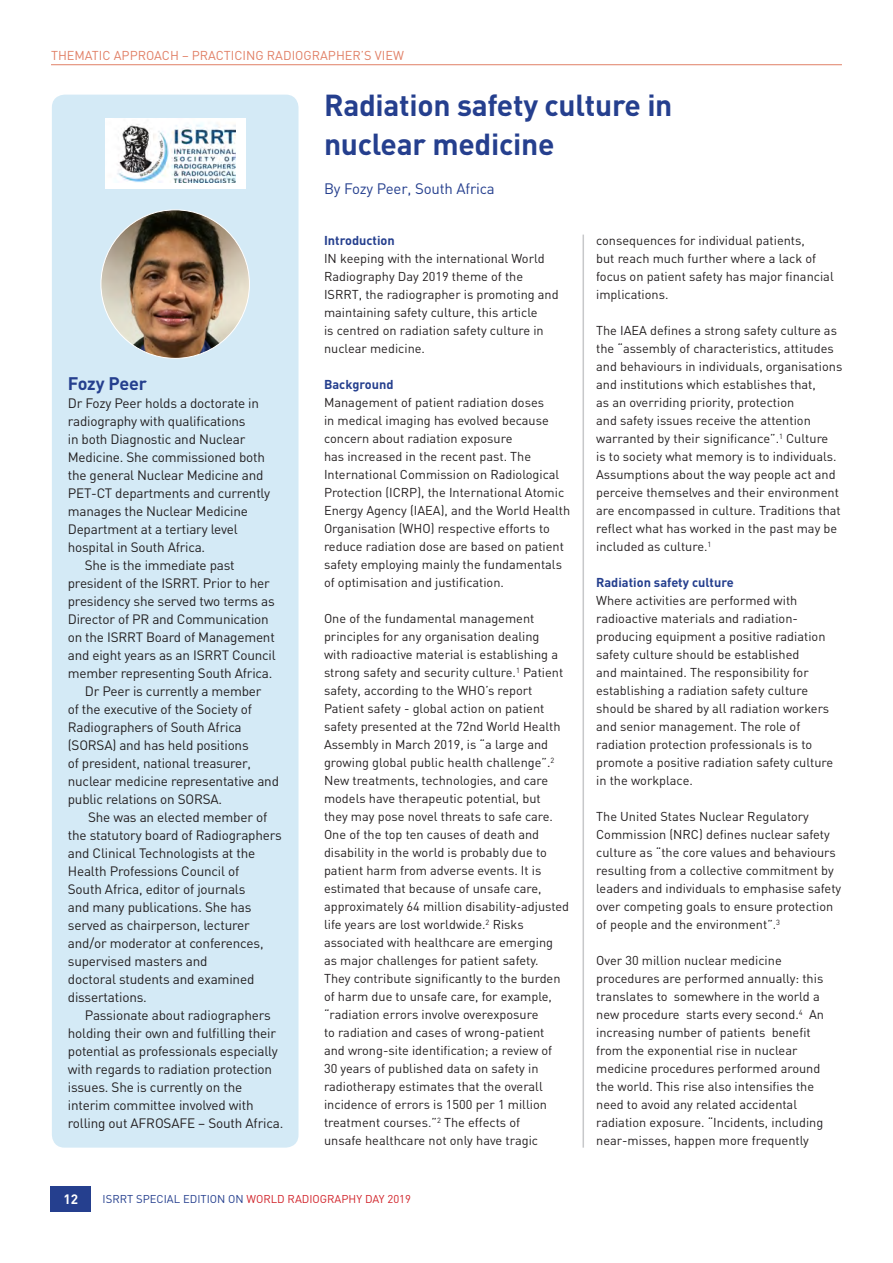
<style>
.page{position:relative;width:893px;height:1263px;background:#fff}
.page>*{position:absolute;margin:0;border:0;box-sizing:border-box;transform-origin:0 0}
.crédit_photo{font:700 30px/39px "DIN";letter-spacing:-.01em;color:#253f8e}
.txt_courant{font:700 18px "DIN";letter-spacing:-.01em;color:#253f8e}
.crédit_photo-2{font:15px "DIN";letter-spacing:-.01em;color:#253f8e}
.txt_courant-2{font:13.5px/18px "DIN";letter-spacing:-.015em;color:#231f20}
.t1{font:700 13.5px "DIN";color:#fff}
.crédit_photo-3{font:12.75px/18px "DIN";color:#231f20}
.t2{font:12.75px "DIN";color:#e18066}
.crédit_photo-4{font:700 12.75px "DIN";color:#253f8e}
.t3{font:11.25px "DIN";color:#d1232a}
.s1{color:#253f8e}
</style>
<div class="page">
<div style="left:51px;top:1186px;width:40px;height:26px;background:#253f8e"></div>
<hr style="left:51px;top:64px;width:791px;height:1px;background:#e18066">
<hr style="left:582px;top:235px;width:2px;height:913px;background:#c7c8ca">
<div style="left:52px;top:95px;width:246px;height:1053px;background:#d4eaf6;border-radius:13px"></div>
<img style="left:101px;top:210px;width:148px;height:148px;border-radius:74px">
<div style="left:105px;top:119px;width:140px;height:70px;background:#fff"></div>
<img style="left:117px;top:123px;width:119px;height:60px">
<p class="t2" style="left:51px;top:47px;width:354px">THEMATIC APPROACH – PRACTICING RADIOGRAPHER’S VIEW</p>
<p class="txt_courant" style="left:68px;top:371px;width:81px">Fozy Peer</p>
<p class="txt_courant-2" style="left:68px;top:393px;width:204px">Dr Fozy Peer holds a doctorate in radiography with qualifications<br>in both Diagnostic and Nuclear<br>Medicine. She commissioned both the general Nuclear Medicine and<br>PET-CT departments and currently manages the Nuclear Medicine<br>Department at a tertiary level hospital in South Africa.</p>
<p class="txt_courant-2" style="left:68px;top:555px;width:210px;text-indent:17px">She is the immediate past president of the ISRRT. Prior to her presidency she served two terms as<br>Director of PR and Communication on the ISRRT Board of Management and eight years as an ISRRT Council member representing South Africa.</p>
<p class="txt_courant-2" style="left:68px;top:681px;width:213px;text-indent:17px">Dr Peer is currently a member<br>of the executive of the Society of<br>Radiographers of South Africa (SORSA) and has held positions<br>of president, national treasurer, nuclear medicine representative and public relations on SORSA.</p>
<p class="txt_courant-2" style="left:68px;top:807px;width:216px;text-indent:20px">She was an elected member of the statutory board of Radiographers and Clinical Technologists at the<br>Health Professions Council of<br>South Africa, editor of journals<br>and many publications. She has served as chairperson, lecturer and/or moderator at conferences, supervised masters and<br>doctoral students and examined dissertations.</p>
<p class="txt_courant-2" style="left:68px;top:1005px;width:217px;text-indent:17px">Passionate about radiographers holding their own and fulfilling their potential as professionals especially with regards to radiation protection issues. She is currently on the interim committee involved with rolling out AFROSAFE – South Africa.</p>
<p class="crédit_photo" style="left:324px;top:85px;width:350px">Radiation safety culture in nuclear medicine</p>
<p class="crédit_photo-2" style="left:324px;top:179px;width:172px">By Fozy Peer, South Africa</p>
<p class="crédit_photo-4" style="left:324px;top:232px;width:72px">Introduction</p>
<p class="crédit_photo-3" style="left:324px;top:249px;width:236px">IN keeping with the international World Radiography Day 2019 theme of the ISRRT, the radiographer is promoting and maintaining safety culture, this article<br>is centred on radiation safety culture in nuclear medicine.</p>
<p class="crédit_photo-4" style="left:324px;top:376px;width:71px">Background</p>
<p class="crédit_photo-3" style="left:324px;top:393px;width:248px">Management of patient radiation doses<br>in medical imaging has evolved because concern about radiation exposure<br>has increased in the recent past. The International Commission on Radiological Protection (ICRP), the International Atomic Energy Agency (IAEA), and the World Health Organisation (WHO) respective efforts to reduce radiation dose are based on patient safety employing mainly the fundamentals of optimisation and justification.</p>
<p class="crédit_photo-3" style="left:324px;top:609px;width:247px">One of the fundamental management principles for any organisation dealing<br>with radioactive material is establishing a strong safety and security culture.<sup>1</sup> Patient safety, according to the WHO’s report Patient safety - global action on patient safety presented at the 72nd World Health Assembly in March 2019, is “a large and growing global public health challenge”.<sup>2<br></sup>New treatments, technologies, and care models have therapeutic potential, but<br>they may pose novel threats to safe care.<br>One of the top ten causes of death and disability in the world is probably due to patient harm from adverse events. It is estimated that because of unsafe care, approximately 64 million disability-adjusted life years are lost worldwide.<sup>2</sup> Risks associated with healthcare are emerging as major challenges for patient safety.<br>They contribute significantly to the burden of harm due to unsafe care, for example, “radiation errors involve overexposure<br>to radiation and cases of wrong-patient<br>and wrong-site identification; a review of<br>30 years of published data on safety in radiotherapy estimates that the overall incidence of errors is 1500 per 1 million treatment courses.”<sup>2</sup> The effects of<br>unsafe healthcare not only have tragic</p>
<p class="crédit_photo-3" style="left:596px;top:231px;width:239px">consequences for individual patients,<br>but reach much further where a lack of focus on patient safety has major financial implications.</p>
<p class="crédit_photo-3" style="left:596px;top:321px;width:248px">The IAEA defines a strong safety culture as the “assembly of characteristics, attitudes and behaviours in individuals, organisations and institutions which establishes that,<br>as an overriding priority, protection<br>and safety issues receive the attention warranted by their significance”.<sup>1</sup> Culture<br>is to society what memory is to individuals.<br>Assumptions about the way people act and perceive themselves and their environment are encompassed in culture. Traditions that reflect what has worked in the past may be included as culture.<sup>1</sup></p>
<p class="crédit_photo-4" style="left:596px;top:574px;width:139px">Radiation safety culture</p>
<p class="crédit_photo-3" style="left:596px;top:591px;width:239px">Where activities are performed with radioactive materials and radiation&shy;producing equipment a positive radiation safety culture should be established<br>and maintained. The responsibility for establishing a radiation safety culture should be shared by all radiation workers and senior management. The role of radiation protection professionals is to promote a positive radiation safety culture in the workplace.</p>
<p class="crédit_photo-3" style="left:596px;top:807px;width:247px">The United States Nuclear Regulatory Commission (NRC) defines nuclear safety culture as “the core values and behaviours resulting from a collective commitment by leaders and individuals to emphasise safety over competing goals to ensure protection of people and the environment”.<sup>3</sup></p>
<p class="crédit_photo-3" style="left:596px;top:951px;width:229px">Over 30 million nuclear medicine procedures are performed annually: this translates to somewhere in the world a new procedure starts every second.<sup>4</sup> An increasing number of patients benefit from the exponential rise in nuclear medicine procedures performed around the world. This rise also intensifies the need to avoid any related accidental radiation exposure. “Incidents, including near-misses, happen more frequently</p>
<p class="t1" style="left:64px;top:1190px;width:16px">12</p>
<p class="t3" style="left:103px;top:1192px;width:310px"><span class="s1">ISRRT SPECIAL EDITION ON</span> WORLD RADIOGRAPHY DAY 2019</p>
</div>
